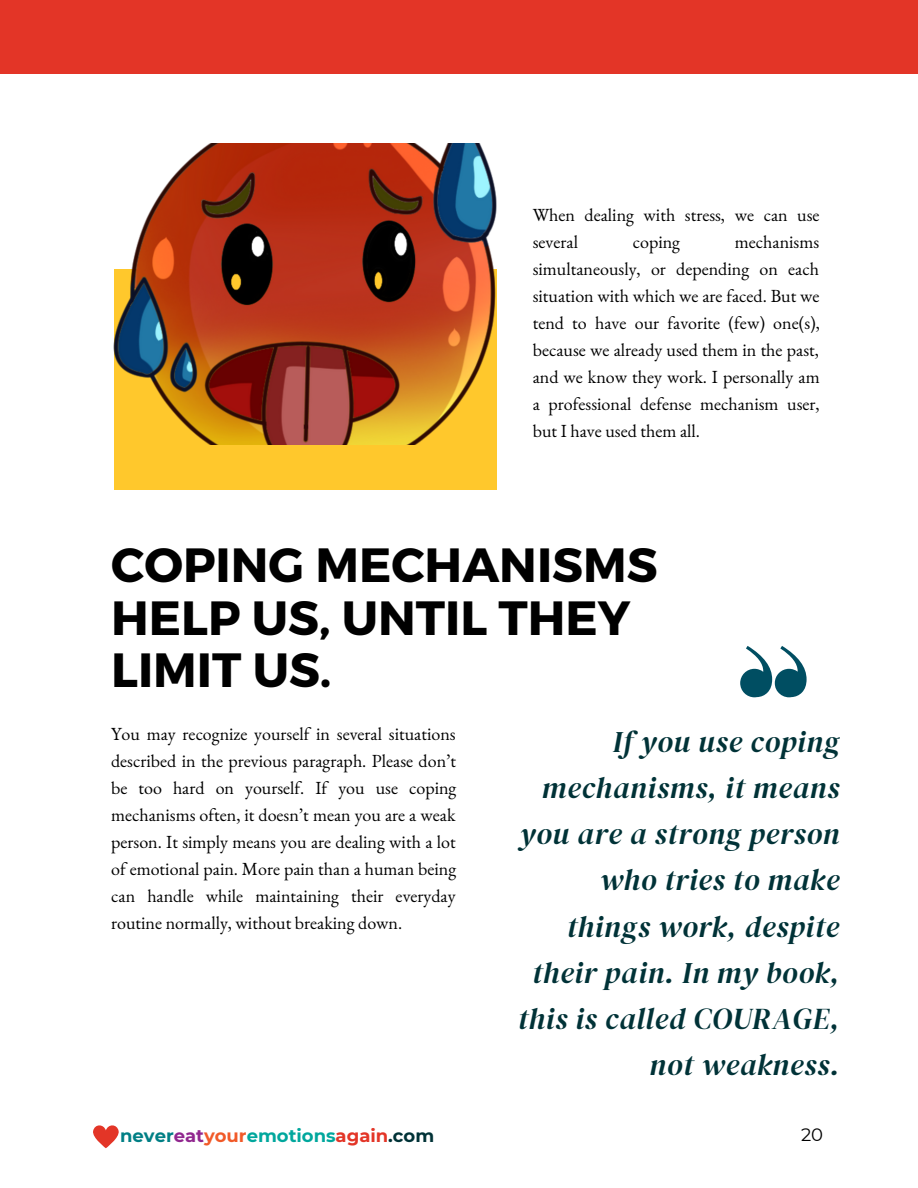
<style>
.page{position:relative;width:918px;height:1188px;background:#fff}
.page>*{position:absolute;margin:0;border:0;box-sizing:border-box;transform-origin:0 0}
.t1{font:700 48px/52.8px "Montserrat";color:#000}
.t2{font:italic 30px/46.2px "DM Serif Display";letter-spacing:.025em;color:#003237;text-align:right}
.t3{font:18px/27px "EB Garamond";color:#000;text-align:justify}
.t4{font:700 18px "Montserrat";color:#00a79d}
.t5{font:18px "Montserrat";color:#000}
.s1{color:#007f85}
.s2{color:#91278f}
.s3{color:#f15a29}
.s4{color:#e33527}
.s5{color:#003237}
</style>
<div class="page">
<svg style="left:740px;top:646px;width:67px;height:51px"></svg>
<div style="left:114px;top:269px;width:382px;height:220px;background:#ffc82c"></div>
<img style="left:114px;top:144px;width:382px;height:300px">
<svg style="left:93px;top:1125px;width:26px;height:23px"></svg>
<div style="left:0;top:0;width:918px;height:74px;background:#e33527"></div>
<p class="t3" style="left:533px;top:201px;width:288px">When dealing with stress, we can use several</p>
<p class="t3" style="left:533px;top:228px;width:289px;text-indent:202px">mechanisms simultaneously, or depending on each situation with which we are faced. But we tend to have our favorite (few) one(s), because we already used them in the past, and we know they work. I personally am a professional defense mechanism user, but I have used them all.</p>
<p class="t3" style="left:633px;top:228px;width:49px">coping</p>
<p class="t1" style="left:111px;top:536px;width:548px">COPING MECHANISMS<br>HELP US, UNTIL THEY<br>LIMIT US.</p>
<p class="t3" style="left:111px;top:720px;width:347px">You may recognize yourself in several situations described in the previous paragraph. Please don’t be too hard on yourself. If you use coping mechanisms often, it doesn’t mean you are a weak person. It simply means you are dealing with a lot of emotional pain. More pain than a human being can handle while maintaining their everyday routine normally, without breaking down.</p>
<p class="t2" style="left:518px;top:718px;width:323px">If you use coping mechanisms, it means you are a strong person who tries to make things work, despite their pain. In my book, this is called COURAGE, not weakness.</p>
<p class="t4" style="left:120px;top:1125px;width:316px"><span class="s1">never</span><span class="s2">eat</span><span class="s3">your</span>emotions<span class="s4">again</span><span class="s5">.com</span></p>
<p class="t5" style="left:801px;top:1123px;width:24px">20</p>
</div>
